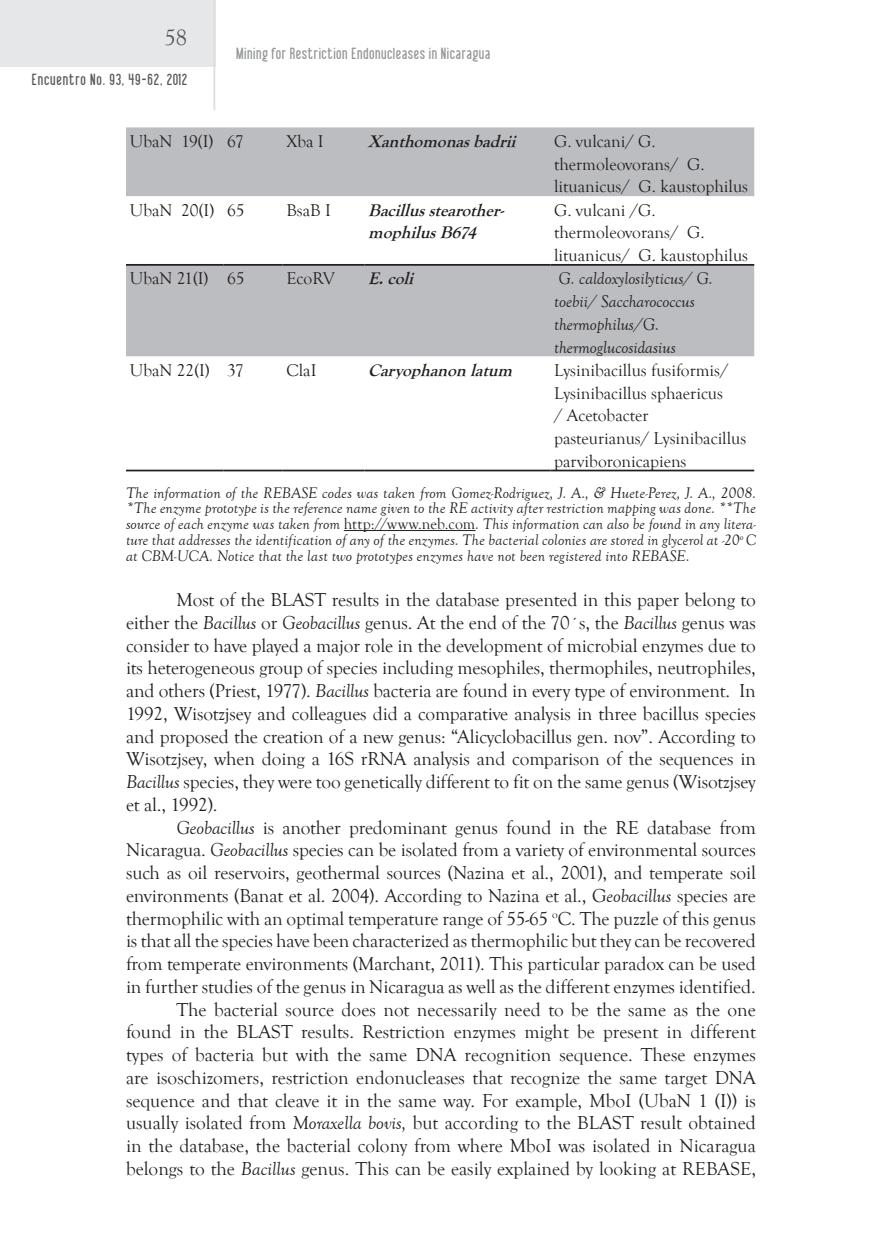
<style>
.page{position:relative;width:882px;height:1260px;background:#fff}
.page>*{position:absolute;margin:0;border:0;box-sizing:border-box;transform-origin:0 0}
.t1{font:22.75px "Goudy Old Style T";color:#545557}
.t2{font:19.25px/22.8px "Goudy Old Style T";letter-spacing:-.005em;color:#231f20;text-align:justify}
.t3{font:17.5px/22.8px "Goudy Old Style T";color:#231f20}
.t4{font:italic 17.5px/22.8px "Goudy Old Style T";color:#231f20}
.t5{font:italic 700 17.5px/22.8px "Goudy Old Style T";color:#231f20}
.t6{font:italic 15.75px/15.8px "Goudy Old Style T";letter-spacing:.01em;color:#231f20;text-align:justify}
.t7{font:15.75px "Libel Suit";letter-spacing:.035em;color:#939598}
.t8{font:15.75px "Libel Suit";letter-spacing:.055em;color:#57585a}
.s1{font-style:normal}
.s2{font-style:italic}
</style>
<div class="page">
<div style="left:0;top:0;width:215px;height:67px;background:#e6e7e9"></div>
<hr style="left:214px;top:0;width:1px;height:110px;background:#dcdddf">
<hr style="left:344px;top:530px;width:132px;height:1px;background:#231f20">
<svg style="left:126px;top:127px;width:628px;height:229px;fill:#bcbdc0"></svg>
<hr style="left:126px;top:264px;width:97px;height:2px;background:#231f20">
<hr style="left:223px;top:264px;width:60px;height:2px;background:#231f20">
<hr style="left:283px;top:264px;width:82px;height:2px;background:#231f20">
<hr style="left:365px;top:264px;width:185px;height:2px;background:#231f20">
<hr style="left:550px;top:264px;width:204px;height:2px;background:#231f20">
<hr style="left:126px;top:470px;width:97px;height:1px;background:#231f20">
<hr style="left:223px;top:470px;width:60px;height:1px;background:#231f20">
<hr style="left:283px;top:470px;width:82px;height:1px;background:#231f20">
<hr style="left:365px;top:470px;width:185px;height:1px;background:#231f20">
<hr style="left:550px;top:470px;width:204px;height:1px;background:#231f20">
<p class="t1" style="left:164px;top:25px;width:24px">58</p>
<p class="t8" style="left:32px;top:72px;width:157px">Encuentro No. 93, 49-62, 2012</p>
<p class="t7" style="left:236px;top:45px;width:256px">Mining for Restriction Endonucleases in Nicaragua</p>
<p class="t3" style="left:130px;top:130px;width:116px">UbaN 19(I) 67</p>
<p class="t3" style="left:286px;top:130px;width:39px">Xba I</p>
<p class="t5" style="left:368px;top:130px;width:154px">Xanthomonasbadrii</p>
<p class="t3" style="left:554px;top:130px;width:195px">G. vulcani/ G. thermoleovorans/ G. lituanicus/ G. kaustophilus</p>
<p class="t3" style="left:130px;top:199px;width:116px">UbaN 20(I) 65</p>
<p class="t3" style="left:286px;top:199px;width:46px">BsaB I</p>
<p class="t5" style="left:368px;top:199px;width:142px">Bacillusstearother&shy;mophilusB674</p>
<p class="t3" style="left:554px;top:199px;width:195px">G. vulcani /G. thermoleovorans/ G. lituanicus/ G. kaustophilus</p>
<p class="t3" style="left:130px;top:268px;width:116px">UbaN 21(I) 65</p>
<p class="t3" style="left:286px;top:268px;width:50px">EcoRV</p>
<p class="t5" style="left:368px;top:267px;width:52px">E.coli</p>
<p class="t4" style="left:554px;top:268px;width:160px">G. caldoxylosilyticus/ G. toebii/ Saccharococcus thermophilus/G. thermoglucosidasius</p>
<p class="t3" style="left:130px;top:359px;width:115px">UbaN 22(I) 37</p>
<p class="t3" style="left:286px;top:359px;width:32px">ClaI</p>
<p class="t5" style="left:368px;top:359px;width:151px">Caryophanonlatum</p>
<p class="t3" style="left:554px;top:359px;width:194px">Lysinibacillus fusiformis/<br>Lysinibacillus sphaericus<br>/ Acetobacter pasteurianus/ Lysinibacillus parviboronicapiens</p>
<p class="t6" style="left:126px;top:485px;width:632px">The information of the REBASE codes was taken from Gomez-Rodriguez, J. A., &amp; Huete-Perez, J. A., 2008. *The enzyme prototype is the reference name given to the RE activity after restriction mapping was done. **The source of each enzyme was taken from <span class="s1">http://www.neb.com</span>. This information can also be found in any litera&shy;ture that addresses the identification of any of the enzymes. The bacterial colonies are stored in glycerol at -20<sup>o</sup> C at CBM-UCA. Notice that the last two prototypes enzymes have not been registered into REBASE.</p>
<p class="t2" style="left:126px;top:589px;width:632px;text-indent:50px">Most of the BLAST results in the database presented in this paper belong to either the <span class="s2">Bacillus</span> or <span class="s2">Geobacillus</span> genus. At the end of the 70´s, the <span class="s2">Bacillus</span> genus was consider to have played a major role in the development of microbial enzymes due to its heterogeneous group of species including mesophiles, thermophiles, neutrophiles, and others (Priest, 1977). <span class="s2">Bacillus</span> bacteria are found in every type of environment. In 1992, Wisotzjsey and colleagues did a comparative analysis in three bacillus species and proposed the creation of a new genus: “Alicyclobacillus gen. nov”. According to Wisotzjsey, when doing a 16S rRNA analysis and comparison of the sequences in <span class="s2">Bacillus</span> species, they were too genetically different to fit on the same genus (Wisotzjsey et al., 1992).</p>
<p class="t2" style="left:126px;top:816px;width:632px;text-align:right"><span class="s2">Geobacillus</span> is another predominant genus found in the RE database from Nicaragua. <span class="s2">Geobacillus</span> species can be isolated from a variety of environmental sources such as oil reservoirs, geothermal sources (Nazina et al., 2001), and temperate soil environments (Banat et al. 2004). According to Nazina et al., G<span class="s2">eobacillus</span> species are thermophilic with an optimal temperature range of 55-65 <sup>o</sup>C. The puzzle of this genus is that all the species have been characterized as thermophilic but they can be recovered from temperate environments (Marchant, 2011). This particular paradox can be used in further studies of the genus in Nicaragua as well as the different enzymes identified.<br>The bacterial source does not necessarily need to be the same as the one found in the BLAST results. Restriction enzymes might be present in different types of bacteria but with the same DNA recognition sequence. These enzymes are isoschizomers, restriction endonucleases that recognize the same target DNA sequence and that cleave it in the same way. For example, MboI (UbaN 1 (I)) is usually isolated from <span class="s2">Moraxella bovis,</span> but according to the BLAST result obtained in the database, the bacterial colony from where MboI was isolated in Nicaragua belongs to the <span class="s2">Bacillus</span> genus. This can be easily explained by looking at REBASE,</p>
</div>
